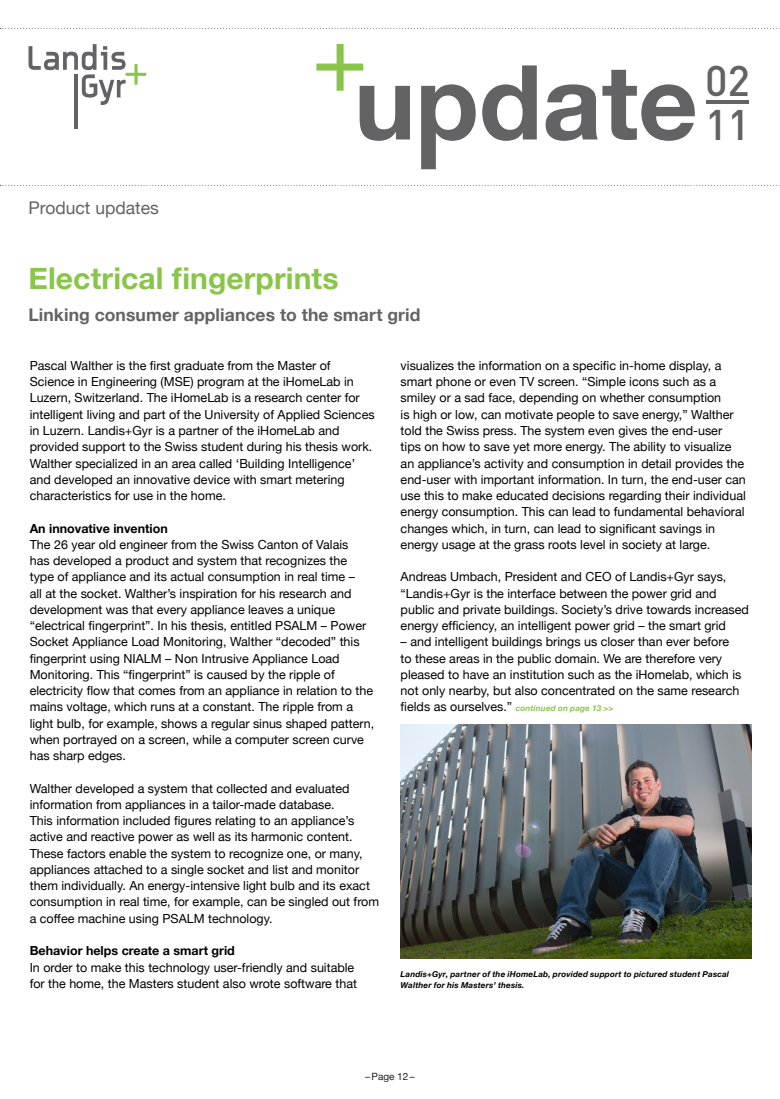
<style>
.page{position:relative;width:780px;height:1099px;background:#fff}
.page>*{position:absolute;margin:0;border:0;box-sizing:border-box;transform-origin:0 0}
.t1{font:500 42.25px/44px "DIN";color:#636366}
.t2{font:700 30px "Helvetica Neue";letter-spacing:.005em;color:#88c549}
.t3{font:700 17.5px "Helvetica Neue";letter-spacing:.005em;color:#636366}
.t4{font:17.5px "Helvetica Neue";color:#636366}
.t5{font:12.5px/16.2px "Helvetica Neue";color:#000}
.t6{font:700 12.5px "Helvetica Neue";color:#000}
.t7{font:10px "Helvetica Neue";color:#231f20}
.t8{font:italic 700 8.12px/11.2px "Helvetica Neue";letter-spacing:.02em;color:#000}
.s1{font-weight:700;font-style:italic;font-size:8.12px;color:#88c549}
</style>
<div class="page">
<img style="left:400px;top:725px;width:351px;height:233px">
<svg style="left:29px;top:44px;width:117px;height:61px"></svg>
<hr style="left:74px;top:74px;width:4px;height:55px;background:#636366">
<svg style="left:0;top:28px;width:780px;height:1px"></svg>
<svg style="left:0;top:185px;width:780px;height:1px"></svg>
<svg style="left:316px;top:44px;width:47px;height:47px"></svg>
<svg style="left:359px;top:65px;width:336px;height:104px"></svg>
<hr style="left:706px;top:100px;width:43px;height:4px;background:#636366">
<h3 class="t4" style="left:29px;top:198px;width:132px">Product updates</h3>
<h1 class="t1" style="left:705px;top:57px;width:47px">02<br>11</h1>
<h2 class="t2" style="left:29px;top:260px;width:311px">Electrical fingerprints</h2>
<h3 class="t3" style="left:29px;top:304px;width:393px">Linking consumer appliances to the smart grid</h3>
<p class="t5" style="left:30px;top:357px;width:346px">Pascal Walther is the first graduate from the Master of Science in Engineering (MSE) program at the iHomeLab in Luzern, Switzerland. The iHomeLab is a research center for intelligent living and part of the University of Applied Sciences in Luzern. Landis+Gyr is a partner of the iHomeLab and provided support to the Swiss student during his thesis work.<br>Walther specialized in an area called ‘Building Intelligence’ and developed an innovative device with smart metering characteristics for use in the home.</p>
<p class="t6" style="left:30px;top:520px;width:139px">An innovative invention</p>
<p class="t5" style="left:30px;top:536px;width:346px">The 26 year old engineer from the Swiss Canton of Valais<br>has developed a product and system that recognizes the type of appliance and its actual consumption in real time –<br>all at the socket. Walther’s inspiration for his research and development was that every appliance leaves a unique “electrical fingerprint”. In his thesis, entitled PSALM – Power Socket Appliance Load Monitoring, Walther “decoded” this fingerprint using NIALM – Non Intrusive Appliance Load Monitoring. This “fingerprint” is caused by the ripple of electricity flow that comes from an appliance in relation to the mains voltage, which runs at a constant. The ripple from a light bulb, for example, shows a regular sinus shaped pattern, when portrayed on a screen, while a computer screen curve has sharp edges.</p>
<p class="t5" style="left:30px;top:780px;width:351px">Walther developed a system that collected and evaluated information from appliances in a tailor-made database.<br>This information included figures relating to an appliance’s active and reactive power as well as its harmonic content.<br>These factors enable the system to recognize one, or many, appliances attached to a single socket and list and monitor them individually. An energy-intensive light bulb and its exact consumption in real time, for example, can be singled out from a coffee machine using PSALM technology.</p>
<p class="t6" style="left:30px;top:943px;width:207px">Behavior helps create a smart grid</p>
<p class="t5" style="left:30px;top:958px;width:329px">In order to make this technology user-friendly and suitable for the home, the Masters student also wrote software that</p>
<p class="t5" style="left:400px;top:357px;width:347px">visualizes the information on a specific in-home display, a smart phone or even TV screen. “Simple icons such as a smiley or a sad face, depending on whether consumption<br>is high or low, can motivate people to save energy,” Walther told the Swiss press. The system even gives the end-user<br>tips on how to save yet more energy. The ability to visualize an appliance’s activity and consumption in detail provides the end-user with important information. In turn, the end-user can use this to make educated decisions regarding their individual energy consumption. This can lead to fundamental behavioral changes which, in turn, can lead to significant savings in energy usage at the grass roots level in society at large.</p>
<p class="t5" style="left:400px;top:568px;width:350px">Andreas Umbach, President and CEO of Landis+Gyr says, “Landis+Gyr is the interface between the power grid and public and private buildings. Society’s drive towards increased energy efficiency, an intelligent power grid – the smart grid</p>
<p class="t5" style="left:400px;top:633px;width:342px">– and intelligent buildings brings us closer than ever before to these areas in the public domain. We are therefore very pleased to have an institution such as the iHomelab, which is not only nearby, but also concentrated on the same research fields as ourselves.” <span class="s1">continued on page 13 &gt;&gt;</span></p>
<p class="t8" style="left:400px;top:968px;width:330px">Landis+Gyr, partner of the iHomeLab, provided support to pictured student Pascal<br>Walther for his Masters’ thesis.</p>
<p class="t7" style="left:365px;top:1070px;width:51px">–Page 12–</p>
</div>
